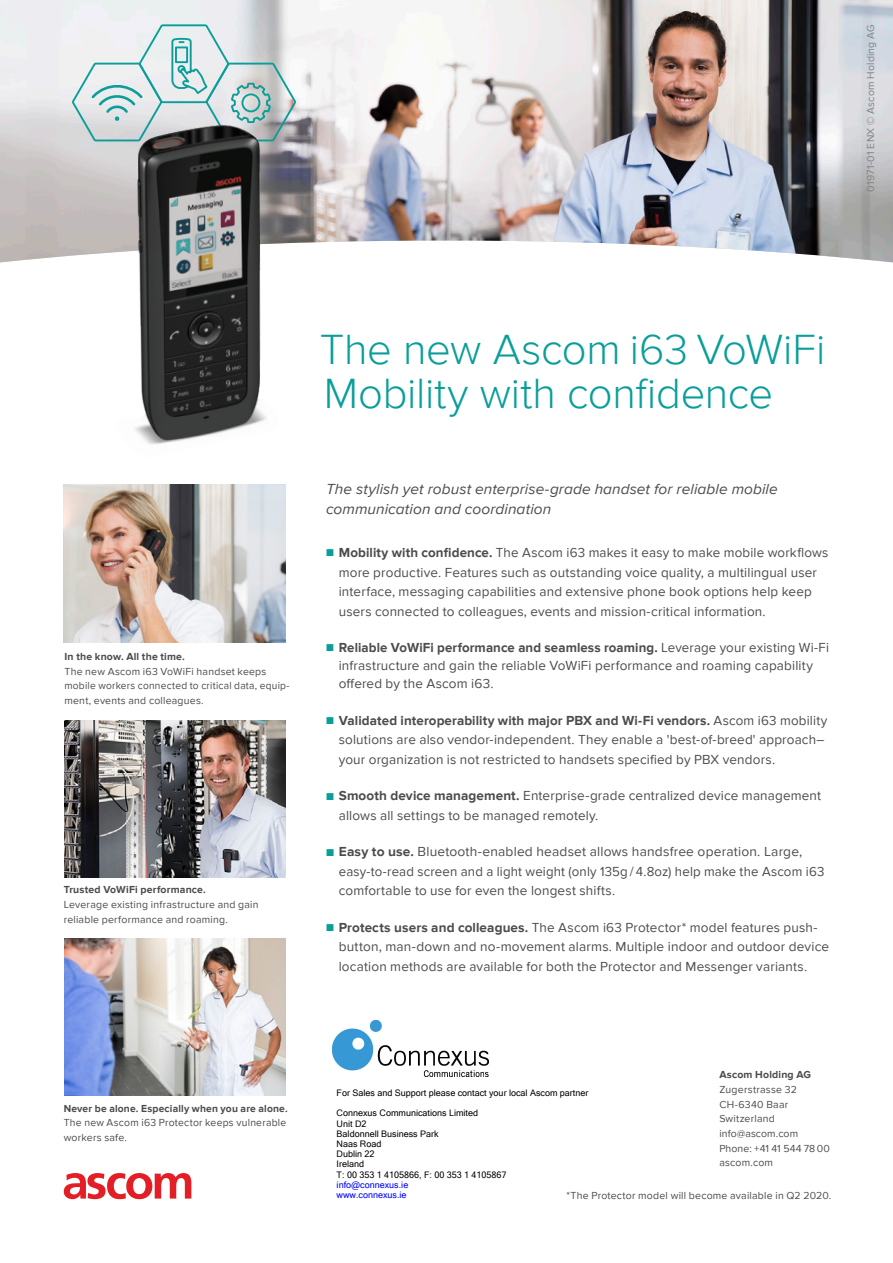
<style>
.page{position:relative;width:893px;height:1263px;background:#fff}
.page>*{position:absolute;margin:0;border:0;box-sizing:border-box;transform-origin:0 0}
.Heading_L2_-_Ascom_B{font:300 43.5px "Proxima Nova";letter-spacing:-.01em;color:#0a9e9a}
.Preamble_L3{font:italic 15px/19.5px "Proxima Nova";letter-spacing:.005em;color:#4b4c4d}
.t1{font:13.5px/19.5px "Proxima Nova";letter-spacing:.01em;color:#4b4c4d}
.Captions__boilerplat{font:10.5px/14.7px "Proxima Nova";letter-spacing:.02em;color:#4b4c4d}
.Captions__boilerplat-2{font:700 10.5px "Proxima Nova";letter-spacing:.015em;color:#4b4c4d}
.Captions__boilerplat-3{font:10.5px "Proxima Nova";letter-spacing:.025em;color:#7f8184}
.t2{font:9px/10.2px "Microsoft Sans Serif";color:#000}
.t3{font:9px/10.2px "Microsoft Sans Serif";color:#00f}
.s1{font-size:12px;color:#0a9e9a}
.s2{font-weight:700}
</style>
<div class="page">
<img style="left:0;top:0;width:893px;height:262px">
<img style="left:64px;top:485px;width:222px;height:157px">
<img style="left:64px;top:720px;width:222px;height:158px">
<img style="left:64px;top:938px;width:222px;height:158px">
<svg style="left:70px;top:23px;width:228px;height:120px"></svg>
<img style="left:104px;top:96px;width:195px;height:349px">
<svg style="left:64px;top:1173px;width:127px;height:26px"></svg>
<img style="left:332px;top:1021px;width:157px;height:56px">
<p class="Captions__boilerplat-3" style="left:865px;top:192px;width:169px;rotate:-90deg">01971-01 ENX © Ascom Holding AG</p>
<p class="Captions__boilerplat-2" style="left:64px;top:651px;width:122px">In the know. All the time.</p>
<p class="Captions__boilerplat" style="left:64px;top:664px;width:227px">The new Ascom i63 VoWiFi handset keeps mobile workers connected to critical data, equip&shy;ment, events and colleagues.</p>
<p class="Captions__boilerplat-2" style="left:64px;top:884px;width:144px">Trusted VoWiFi performance.</p>
<p class="Captions__boilerplat" style="left:64px;top:897px;width:196px">Leverage existing infrastructure and gain reliable performance and roaming.</p>
<p class="Heading_L2_-_Ascom_B" style="left:320px;top:325px;width:507px">The new Ascom i63 VoWiFi</p>
<p class="Heading_L2_-_Ascom_B" style="left:324px;top:368px;width:451px">Mobility with confidence</p>
<p class="Preamble_L3" style="left:326px;top:480px;width:453px">The stylish yet robust enterprise-grade handset for reliable mobile communication and coordination</p>
<p class="t1" style="left:339px;top:543px;width:491px;text-indent:-13px"><span class="s1">■</span> <span class="s2">Mobility with confidence.</span> The Ascom i63 makes it easy to make mobile workflows more productive. Features such as outstanding voice quality, a multilingual user interface, messaging capabilities and extensive phone book options help keep users connected to colleagues, events and mission-critical information.</p>
<p class="t1" style="left:339px;top:639px;width:492px;line-height:18px;text-indent:-13px"><span class="s1">■</span> <span class="s2">Reliable VoWiFi performance and seamless roaming.</span> Leverage your existing Wi-Fi infrastructure and gain the reliable VoWiFi performance and roaming capability offered by the Ascom i63.</p>
<p class="t1" style="left:339px;top:711px;width:490px;text-indent:-13px"><span class="s1">■</span> <span class="s2">Validated interoperability with major PBX and Wi-Fi vendors.</span> Ascom i63 mobility solutions are also vendor-independent. They enable a 'best-of-breed' approach– your organization is not restricted to handsets specified by PBX vendors.</p>
<p class="t1" style="left:339px;top:786px;width:484px;text-indent:-13px"><span class="s1">■</span> <span class="s2">Smooth device management.</span> Enterprise-grade centralized device management allows all settings to be managed remotely.</p>
<p class="t1" style="left:339px;top:842px;width:487px;text-indent:-13px"><span class="s1">■</span> <span class="s2">Easy to use.</span> Bluetooth-enabled headset allows handsfree operation. Large, easy-to-read screen and a light weight (only 135g / 4.8oz) help make the Ascom i63 comfortable to use for even the longest shifts.</p>
<p class="t1" style="left:339px;top:918px;width:492px;text-indent:-13px"><span class="s1">■</span> <span class="s2">Protects users and colleagues.</span> The Ascom i63 Protector* model features push&shy;button, man-down and no-movement alarms. Multiple indoor and outdoor device location methods are available for both the Protector and Messenger variants.</p>
<p class="Captions__boilerplat-2" style="left:64px;top:1102px;width:225px">Never be alone. Especially when you are alone.</p>
<p class="Captions__boilerplat" style="left:64px;top:1116px;width:224px">The new Ascom i63 Protector keeps vulnerable workers safe.</p>
<p class="Captions__boilerplat-2" style="left:719px;top:1069px;width:93px">Ascom Holding AG</p>
<p class="Captions__boilerplat" style="left:719px;top:1082px;width:79px">Zugerstrasse 32<br>CH-6340 Baar<br>Switzerland</p>
<p class="Captions__boilerplat" style="left:719px;top:1126px;width:80px">info@ascom.com</p>
<p class="Captions__boilerplat" style="left:719px;top:1141px;width:112px">Phone: +41 41 544 78 00</p>
<p class="Captions__boilerplat" style="left:719px;top:1155px;width:55px">ascom.com</p>
<p class="t2" style="left:337px;top:1087px;width:253px">For Sales and Support please contact your local Ascom partner</p>
<p class="t2" style="left:337px;top:1108px;width:171px">Connexus Communications Limited<br>Unit D2<br>Baldonnell Business Park<br>Naas Road<br>Dublin 22<br>Ireland<br>T: 00 353 1 4105866, F: 00 353 1 4105867</p>
<p class="t3" style="left:337px;top:1179px;width:73px">info@connexus.ie www.connexus.ie</p>
<p class="Captions__boilerplat" style="left:567px;top:1188px;width:266px">*The Protector model will become available in Q2 2020.</p>
</div>
